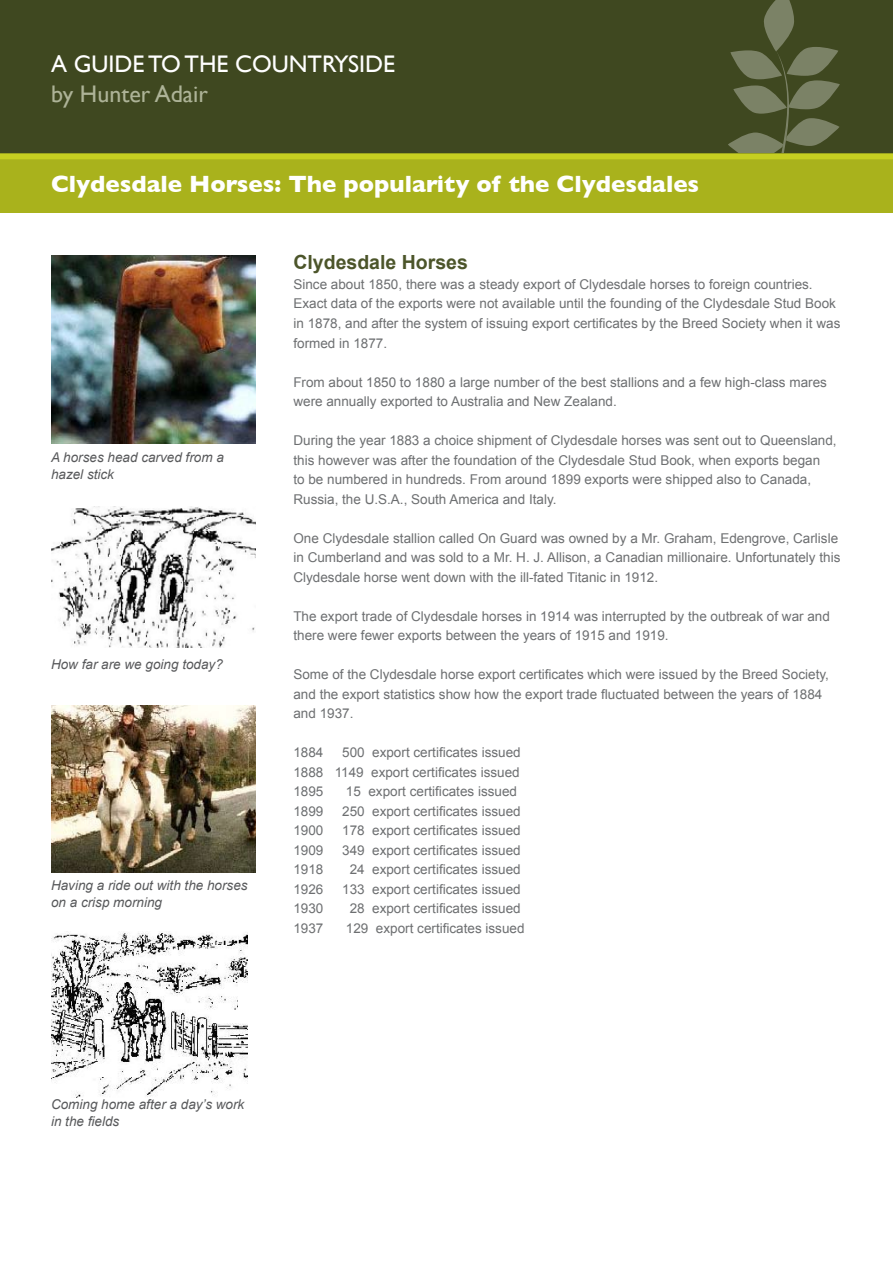
<style>
.page{position:relative;width:893px;height:1263px;background:#fff}
.page>*{position:absolute;margin:0;border:0;box-sizing:border-box;transform-origin:0 0}
.t1{font:700 24px "Gill Sans";color:#fff}
.t2{font:24px "Gill Sans";color:#fff}
.t3{font:24px "Gill Sans";color:#adb397}
.t4{font:700 19.5px "Arial";color:#4c552a}
.t5{font:13.5px/19.5px "Arial";color:#6d6f71}
.t6{font:italic 13.5px/16.2px "Arial";color:#58595b}
</style>
<div class="page">
<div style="left:0;top:0;width:893px;height:157px;background:#3f4820"></div>
<div style="left:0;top:157px;width:893px;height:56px;background:#a9b21c"></div>
<div style="left:0;top:153px;width:893px;height:6px;background:#c6cf21"></div>
<svg style="left:728px;top:0;width:112px;height:152px"></svg>
<img style="left:51px;top:255px;width:204px;height:188px">
<img style="left:51px;top:506px;width:204px;height:142px">
<img style="left:51px;top:706px;width:204px;height:166px">
<img style="left:51px;top:931px;width:197px;height:166px">
<h1 class="t2" style="left:51px;top:50px;width:346px">A GUIDE TO THE COUNTRYSIDE</h1>
<h1 class="t3" style="left:51px;top:80px;width:158px">by Hunter Adair</h1>
<h1 class="t1" style="left:51px;top:170px;width:650px">Clydesdale Horses: The popularity of the Clydesdales</h1>
<p class="t6" style="left:51px;top:450px;width:174px">A horses head carved from a hazel stick</p>
<p class="t6" style="left:51px;top:656px;width:173px">How far are we going today?</p>
<p class="t6" style="left:51px;top:877px;width:198px">Having a ride out with the horses on a crisp morning</p>
<h2 class="t4" style="left:293px;top:252px;width:176px">Clydesdale Horses</h2>
<p class="t5" style="left:293px;top:274px;width:549px">Since about 1850, there was a steady export of Clydesdale horses to foreign countries.<br>Exact data of the exports were not available until the founding of the Clydesdale Stud Book in 1878, and after the system of issuing export certificates by the Breed Society when it was formed in 1877.</p>
<p class="t5" style="left:293px;top:372px;width:535px">From about 1850 to 1880 a large number of the best stallions and a few high-class mares were annually exported to Australia and New Zealand.</p>
<p class="t5" style="left:293px;top:431px;width:545px">During the year 1883 a choice shipment of Clydesdale horses was sent out to Queensland, this however was after the foundation of the Clydesdale Stud Book, when exports began<br>to be numbered in hundreds. From around 1899 exports were shipped also to Canada, Russia, the U.S.A., South America and Italy.</p>
<p class="t5" style="left:293px;top:528px;width:548px">One Clydesdale stallion called On Guard was owned by a Mr. Graham, Edengrove, Carlisle in Cumberland and was sold to a Mr. H. J. Allison, a Canadian millionaire. Unfortunately this<br>Clydesdale horse went down with the ill-fated Titanic in 1912.</p>
<p class="t5" style="left:293px;top:606px;width:538px">The export trade of Clydesdale horses in 1914 was interrupted by the outbreak of war and there were fewer exports between the years of 1915 and 1919.</p>
<p class="t5" style="left:293px;top:665px;width:537px">Some of the Clydesdale horse export certificates which were issued by the Breed Society, and the export statistics show how the export trade fluctuated between the years of 1884 and 1937.</p>
<p class="t5" style="left:293px;top:743px;width:32px">1884</p>
<p class="t5" style="left:293px;top:743px;width:229px;text-align:justify;text-indent:49px">500 export certificates issued 1888 1149 export certificates issued 1895</p>
<p class="t5" style="left:346px;top:782px;width:173px">15 export certificates issued</p>
<p class="t5" style="left:293px;top:801px;width:32px">1899</p>
<p class="t5" style="left:342px;top:801px;width:180px">250 export certificates issued</p>
<p class="t5" style="left:293px;top:821px;width:32px">1900</p>
<p class="t5" style="left:342px;top:821px;width:180px">178 export certificates issued</p>
<p class="t5" style="left:293px;top:840px;width:32px">1909</p>
<p class="t5" style="left:342px;top:840px;width:180px">349 export certificates issued</p>
<p class="t5" style="left:293px;top:860px;width:32px">1918</p>
<p class="t5" style="left:350px;top:860px;width:173px">24 export certificates issued</p>
<p class="t5" style="left:293px;top:879px;width:32px">1926</p>
<p class="t5" style="left:342px;top:879px;width:180px">133 export certificates issued</p>
<p class="t5" style="left:293px;top:899px;width:32px">1930</p>
<p class="t5" style="left:350px;top:899px;width:173px">28 export certificates issued</p>
<p class="t5" style="left:293px;top:918px;width:32px">1937</p>
<p class="t5" style="left:346px;top:918px;width:180px">129 export certificates issued</p>
<p class="t6" style="left:51px;top:1096px;width:195px">Coming home after a day’s work in the fields</p>
</div>
